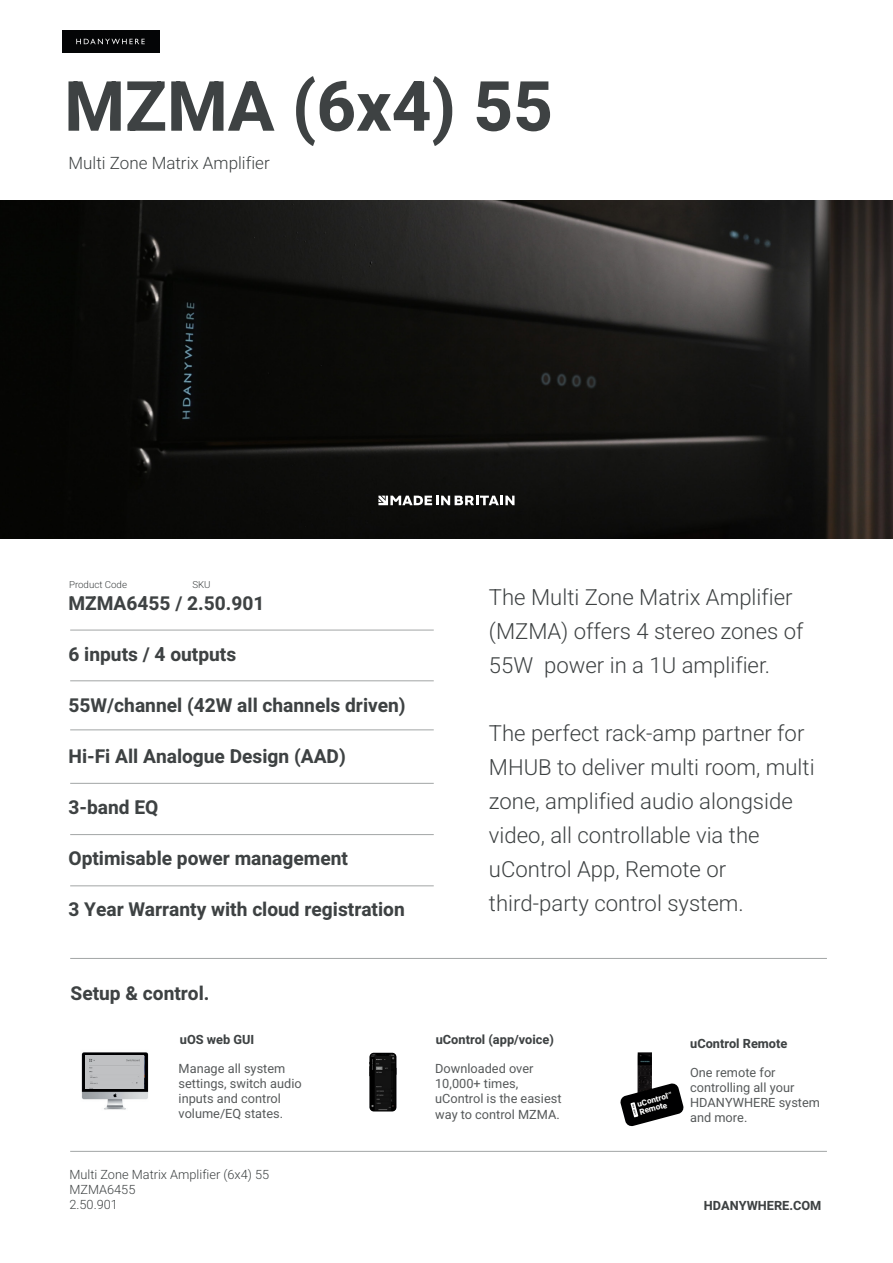
<style>
.page{position:relative;width:893px;height:1263px;background:#fff}
.page>*{position:absolute;margin:0;border:0;box-sizing:border-box;transform-origin:0 0}
.t1{font:700 69.3px "Heebo";color:#3e4243}
.t2{font:300 22.05px/34px "Heebo";color:#3e4243}
.t3{font:700 19.2px "Heebo";color:#3e4243}
.t4{font:300 16.95px "Heebo";color:#3e4243}
.t5{font:12.75px/15.3px "Heebo";color:#575a5b}
.t6{font:700 12.75px "Heebo";color:#3e4243}
.t7{font:300 12.75px/15.3px "Heebo";color:#3e4243}
.t8{font:300 9.75px "Heebo";color:#3e4243}
.t9{font:700 8.1px/8.2px "Heebo";color:#fff}
.t10{font:700 2.1px/2.4px "Heebo";color:#000001;text-align:justify}
</style>
<div class="page">
<img style="left:0;top:200px;width:892px;height:338px">
<hr style="left:70px;top:630px;width:364px;height:1px;background:#a2a5a5">
<hr style="left:70px;top:680px;width:364px;height:1px;background:#a2a5a5">
<hr style="left:70px;top:730px;width:364px;height:1px;background:#a2a5a5">
<hr style="left:70px;top:783px;width:364px;height:1px;background:#a2a5a5">
<hr style="left:70px;top:885px;width:364px;height:1px;background:#a2a5a5">
<hr style="left:70px;top:834px;width:364px;height:1px;background:#a2a5a5">
<div style="left:62px;top:30px;width:97px;height:23px;background:#040506"></div>
<svg style="left:76px;top:39px;width:69px;height:5px"></svg>
<svg style="left:378px;top:496px;width:136px;height:9px"></svg>
<hr style="left:70px;top:1151px;width:757px;height:1px;background:#a2a5a5">
<hr style="left:70px;top:958px;width:757px;height:1px;background:#a2a5a5">
<img style="left:81px;top:1052px;width:68px;height:58px">
<img style="left:86px;top:1056px;width:58px;height:32px">
<img style="left:369px;top:1053px;width:28px;height:58px">
<img style="left:637px;top:1052px;width:15px;height:31px">
<svg style="left:620px;top:1083px;width:64px;height:44px"></svg>
<h1 class="t1" style="left:64px;top:58px;width:490px">MZMA (6x4) 55</h1>
<p class="t4" style="left:69px;top:151px;width:203px">Multi Zone Matrix Amplifier</p>
<p class="t8" style="left:69px;top:578px;width:59px">Product Code</p>
<p class="t8" style="left:192px;top:577px;width:20px">SKU</p>
<p class="t3" style="left:69px;top:590px;width:197px">MZMA6455 / 2.50.901</p>
<p class="t3" style="left:69px;top:641px;width:169px">6 inputs / 4 outputs</p>
<p class="t3" style="left:69px;top:692px;width:339px">55W/channel (42W all channels driven)</p>
<p class="t3" style="left:69px;top:743px;width:279px">Hi-Fi All Analogue Design (AAD)</p>
<p class="t3" style="left:69px;top:794px;width:91px">3-band EQ</p>
<p class="t3" style="left:69px;top:845px;width:281px">Optimisable power management</p>
<p class="t3" style="left:69px;top:896px;width:338px">3 Year Warranty with cloud registration</p>
<p class="t3" style="left:71px;top:979px;width:140px">Setup &amp; control.</p>
<p class="t6" style="left:180px;top:1030px;width:76px">uOS web GUI</p>
<p class="t5" style="left:179px;top:1060px;width:125px">Manage all system settings, switch audio inputs and control volume/EQ states.</p>
<p class="t7" style="left:69px;top:1166px;width:201px">Multi Zone Matrix Amplifier (6x4) 55<br>MZMA6455<br>2.50.901</p>
<p class="t2" style="left:489px;top:580px;width:316px">The Multi Zone Matrix Amplifier (MZMA) offers 4 stereo zones of<br>55W power in a 1U amplifier.</p>
<p class="t2" style="left:489px;top:716px;width:327px">The perfect rack-amp partner for<br>MHUB to deliver multi room, multi zone, amplified audio alongside video, all controllable via the uControl App, Remote or third-party control system.</p>
<p class="t6" style="left:436px;top:1031px;width:120px">uControl (app/voice)</p>
<p class="t5" style="left:435px;top:1060px;width:128px">Downloaded over<br>10,000+ times, uControl is the easiest way to control MZMA.</p>
<p class="t9" style="left:636px;top:1100px;width:33px;rotate:-15deg">uControl<br>Remote</p>
<p class="t10" style="left:632px;top:1104px;width:3px;rotate:-15deg">R E A D Y</p>
<p class="t6" style="left:690px;top:1034px;width:99px">uControl Remote</p>
<p class="t5" style="left:690px;top:1064px;width:131px">One remote for controlling all your<br>HDANYWHERE system and more.</p>
<p class="t6" style="left:704px;top:1196px;width:119px">HDANYWHERE.COM</p>
</div>
